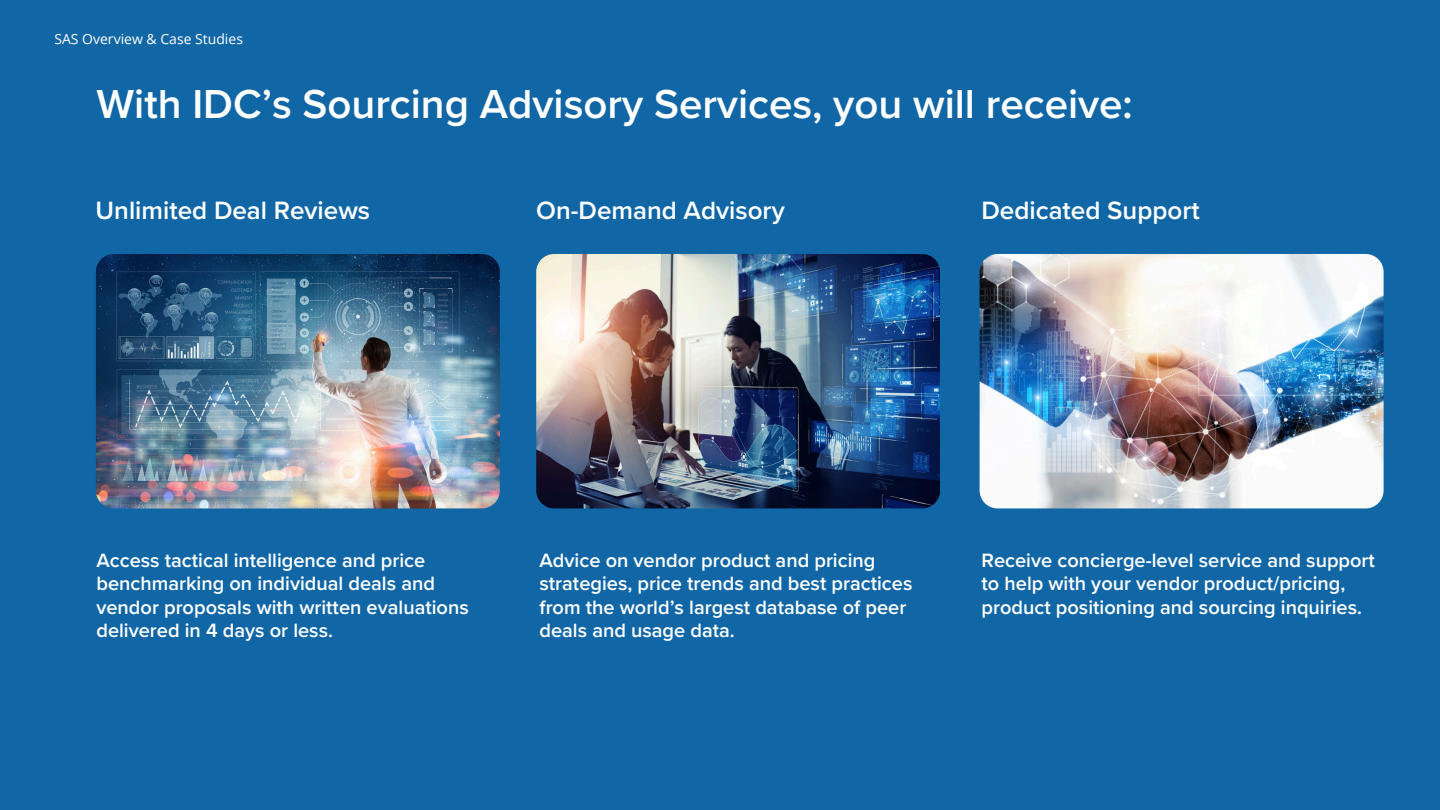
<style>
.page{position:relative;width:1440px;height:810px;background:#1167a6}
.page>*{position:absolute;margin:0;border:0;box-sizing:border-box;transform-origin:0 0}
.t1{font:600 42px "Proxima Nova";color:#fff}
.t2{font:600 26px "Proxima Nova";color:#fff}
.t3{font:600 20px/23.2px "Proxima Nova";color:#fff}
.t4{font:14px "Open Sans";color:#fff}
</style>
<div class="page">
<img style="left:96px;top:254px;width:403px;height:254px">
<img style="left:980px;top:254px;width:403px;height:254px">
<img style="left:536px;top:254px;width:404px;height:254px">
<h3 class="t4" style="left:54px;top:29px;width:190px">SAS Overview &amp; Case Studies</h3>
<h2 class="t1" style="left:96px;top:85px;width:1038px">With IDC’s Sourcing Advisory Services, you will receive:</h2>
<p class="t2" style="left:96px;top:198px;width:276px">Unlimited Deal Reviews</p>
<p class="t2" style="left:536px;top:198px;width:250px">On-Demand Advisory</p>
<h2 class="t2" style="left:982px;top:198px;width:220px">Dedicated Support</h2>
<h1 class="t3" style="left:96px;top:550px;width:374px">Access tactical intelligence and price benchmarking on individual deals and vendor proposals with written evaluations delivered in 4 days or less.</h1>
<h2 class="t3" style="left:540px;top:550px;width:374px">Advice on vendor product and pricing strategies, price trends and best practices from the world’s largest database of peer deals and usage data.</h2>
<p class="t3" style="left:982px;top:550px;width:395px">Receive concierge-level service and support to help with your vendor product/pricing, product positioning and sourcing inquiries.</p>
</div>
